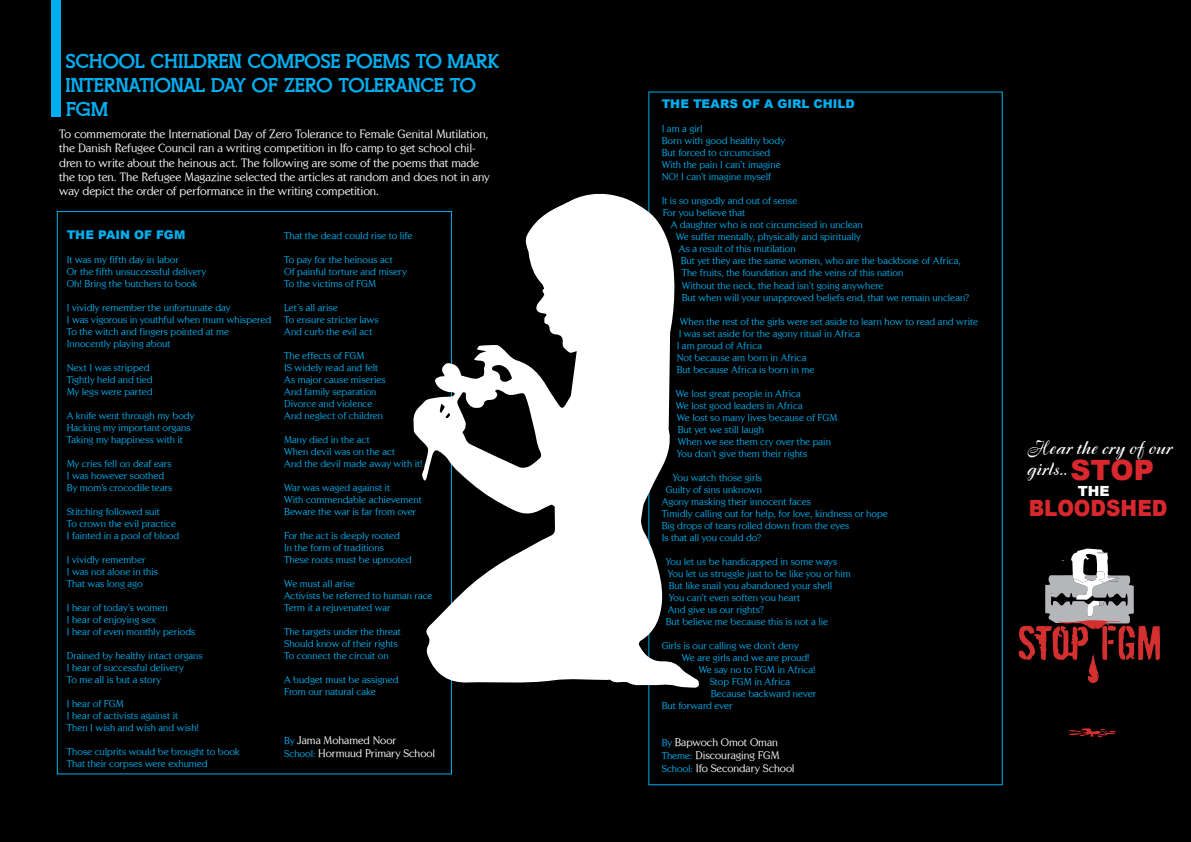
<style>
.page{position:relative;width:1191px;height:842px;background:#000}
.page>*{position:absolute;margin:0;border:0;box-sizing:border-box;transform-origin:0 0}
.t1{font:900 28px "Arial";color:#d9272e}
.t2{font:900 22.4px "Arial";color:#d9272e;scale:.89 1}
.t3{font:20px/24px "Top Modern";letter-spacing:-.005em;color:#00aeef}
.t4{font:700 18px/21.6px "Francine Hmk";letter-spacing:.01em;color:#fff}
.t5{font:900 14px "Arial";color:#fff}
.t6{font:12px/14.4px "Centabel";letter-spacing:-.01em;color:#fff}
.t7{font:900 12px "Arial";color:#00aeef}
.t8{font:11px/13.2px "Centabel";letter-spacing:-.005em;color:#fff}
.t9{font:10px/12px "Centabel";letter-spacing:-.005em;color:#00aeef}
.s1{font-size:10px;color:#00aeef}
</style>
<div class="page">
<div style="left:51px;top:0;width:9px;height:117px;background:#00aeef"></div>
<svg style="left:412px;top:188px;width:287px;height:500px;fill:#fff"></svg>
<svg style="left:1068px;top:728px;width:47px;height:9px"></svg>
<svg style="left:1018px;top:548px;width:142px;height:135px"></svg>
<h3 class="t3" style="left:66px;top:49px;width:435px">SCHOOL CHILDREN COMPOSE POEMS TO MARK<br>INTERNATIONAL DAY OF ZERO TOLERANCE TO<br>FGM</h3>
<p class="t6" style="left:59px;top:126px;width:432px">To commemorate the International Day of Zero Tolerance to Female Genital Mutilation, the Danish Refugee Council ran a writing competition in Ifo camp to get school chil&shy;dren to write about the heinous act. The following are some of the poems that made the top ten. The Refugee Magazine selected the articles at random and does not in any way depict the order of performance in the writing competition.</p>
<p class="t7" style="left:67px;top:226px;width:120px">THE PAIN OF FGM</p>
<p class="t9" style="left:67px;top:253px;width:141px">It was my fifth day in labor<br>Or the fifth unsuccessful delivery<br>Oh! Bring the butchers to book</p>
<p class="t9" style="left:67px;top:301px;width:206px">I vividly remember the unfortunate day<br>I was vigorous in youthful when mum whispered To the witch and fingers pointed at me Innocently playing about</p>
<p class="t9" style="left:67px;top:361px;width:88px">Next I was stripped<br>Tightly held and tied<br>My legs were parted</p>
<p class="t9" style="left:67px;top:409px;width:129px">A knife went through my body<br>Hacking my important organs<br>Taking my happiness with it</p>
<p class="t9" style="left:67px;top:457px;width:107px">My cries fell on deaf ears<br>I was however soothed<br>By mom’s crocodile tears</p>
<p class="t9" style="left:67px;top:505px;width:114px">Stitching followed suit<br>To crown the evil practice<br>I fainted in a pool of blood</p>
<p class="t9" style="left:67px;top:553px;width:93px">I vividly remember<br>I was not alone in this<br>That was long ago</p>
<p class="t9" style="left:67px;top:601px;width:130px">I hear of today’s women<br>I hear of enjoying sex<br>I hear of even monthly periods</p>
<p class="t9" style="left:67px;top:649px;width:137px">Drained by healthy intact organs<br>I hear of successful delivery<br>To me all is but a story</p>
<p class="t9" style="left:67px;top:697px;width:134px">I hear of FGM<br>I hear of activists against it<br>Then I wish and wish and wish!</p>
<p class="t9" style="left:67px;top:745px;width:174px">Those culprits would be brought to book<br>That their corpses were exhumed</p>
<p class="t9" style="left:284px;top:229px;width:130px">That the dead could rise to life</p>
<p class="t9" style="left:284px;top:253px;width:124px">To pay for the heinous act<br>Of painful torture and misery<br>To the victims of FGM</p>
<p class="t9" style="left:284px;top:301px;width:96px">Let’s all arise<br>To ensure stricter laws<br>And curb the evil act</p>
<p class="t9" style="left:284px;top:349px;width:103px">The effects of FGM<br>IS widely read and felt<br>As major cause miseries<br>And family separation<br>Divorce and violence<br>And neglect of children</p>
<p class="t9" style="left:284px;top:433px;width:140px">Many died in the act<br>When devil was on the act<br>And the devil made away with it!</p>
<p class="t9" style="left:284px;top:481px;width:139px">War was waged against it<br>With commendable achievement<br>Beware the war is far from over</p>
<p class="t9" style="left:284px;top:529px;width:129px">For the act is deeply rooted<br>In the form of traditions<br>These roots must be uprooted</p>
<p class="t9" style="left:284px;top:577px;width:150px">We must all arise<br>Activists be referred to human race<br>Term it a rejuvenated war</p>
<p class="t9" style="left:284px;top:625px;width:118px">The targets under the threat<br>Should know of their rights<br>To connect the circuit on</p>
<p class="t9" style="left:284px;top:673px;width:116px">A budget must be assigned<br>From our natural cake</p>
<p class="t8" style="left:284px;top:734px;width:153px"><span class="s1">By</span> Jama Mohamed Noor<br><span class="s1">School:</span> Hormuud Primary School</p>
<p class="t7" style="left:661px;top:95px;width:195px">THE TEARS OF A GIRL CHILD</p>
<p class="t9" style="left:661px;top:123px;width:125px">I am a girl<br>Born with good healthy body<br>But forced to circumcised<br>With the pain I can’t imagine<br>NO! I can’t imagine myself</p>
<p class="t9" style="left:661px;top:195px;width:137px">It is so ungodly and out of sense<br>For you believe that</p>
<p class="t9" style="left:670px;top:219px;width:194px">A daughter who is not circumcised in unclean</p>
<p class="t9" style="left:675px;top:231px;width:187px">We suffer mentally, physically and spiritually</p>
<p class="t9" style="left:678px;top:243px;width:119px">As a result of this mutilation</p>
<p class="t9" style="left:680px;top:255px;width:282px">But yet they are the same women, who are the backbone of Africa,</p>
<p class="t9" style="left:681px;top:267px;width:223px">The fruits, the foundation and the veins of this nation</p>
<p class="t9" style="left:681px;top:279px;width:203px">Without the neck, the head isn’t going anywhere</p>
<p class="t9" style="left:681px;top:291px;width:289px">But when will your unapproved beliefs end, that we remain unclean?</p>
<p class="t9" style="left:676px;top:315px;width:303px;text-indent:3px">When the rest of the girls were set aside to learn how to read and write I was set aside for the agony ritual in Africa<br>I am proud of Africa<br>Not because am born in Africa<br>But because Africa is born in me</p>
<p class="t9" style="left:675px;top:387px;width:163px">We lost great people in Africa<br>We lost good leaders in Africa<br>We lost so many lives because of FGM<br>But yet we still laugh<br>When we see them cry over the pain<br>You don’t give them their rights</p>
<p class="t9" style="left:672px;top:471px;width:91px">You watch those girls</p>
<p class="t9" style="left:665px;top:483px;width:98px">Guilty of sins unknown</p>
<p class="t9" style="left:661px;top:495px;width:151px">Agony masking their innocent faces</p>
<p class="t9" style="left:661px;top:507px;width:228px">Timidly calling out for help, for love, kindness or hope</p>
<p class="t9" style="left:661px;top:519px;width:189px">Big drops of tears rolled down from the eyes</p>
<p class="t9" style="left:661px;top:531px;width:101px">Is that all you could do?</p>
<p class="t9" style="left:665px;top:555px;width:173px">You let us be handicapped in some ways</p>
<p class="t9" style="left:667px;top:567px;width:185px">You let us struggle just to be like you or him</p>
<p class="t9" style="left:668px;top:579px;width:165px">But like snail you abandoned your shell</p>
<p class="t9" style="left:668px;top:591px;width:133px">You can’t even soften you heart</p>
<p class="t9" style="left:667px;top:603px;width:98px">And give us our rights?</p>
<p class="t9" style="left:665px;top:615px;width:164px">But believe me because this is not a lie</p>
<p class="t9" style="left:661px;top:639px;width:139px">Girls is our calling we don’t deny</p>
<p class="t9" style="left:681px;top:651px;width:130px">We are girls and we are proud!</p>
<p class="t9" style="left:698px;top:663px;width:119px">We say no to FGM in Africa!</p>
<p class="t9" style="left:709px;top:675px;width:82px">Stop FGM in Africa</p>
<p class="t9" style="left:710px;top:687px;width:107px">Because backward never</p>
<p class="t9" style="left:661px;top:699px;width:72px">But forward ever</p>
<p class="t8" style="left:661px;top:735px;width:135px"><span class="s1">By</span> Bapwoch Omot Oman<br><span class="s1">Theme:</span> Discouraging FGM<br><span class="s1">School:</span> Ifo Secondary School</p>
<h3 class="t4" style="left:1027px;top:437px;width:147px">Hear the cry of our girls..</h3>
<h1 class="t1" style="left:1070px;top:450px;width:85px">STOP</h1>
<h3 class="t5" style="left:1077px;top:480px;width:33px">THE</h3>
<h2 class="t2" style="left:1028px;top:491px;width:157px">BLOODSHED</h2>
</div>
